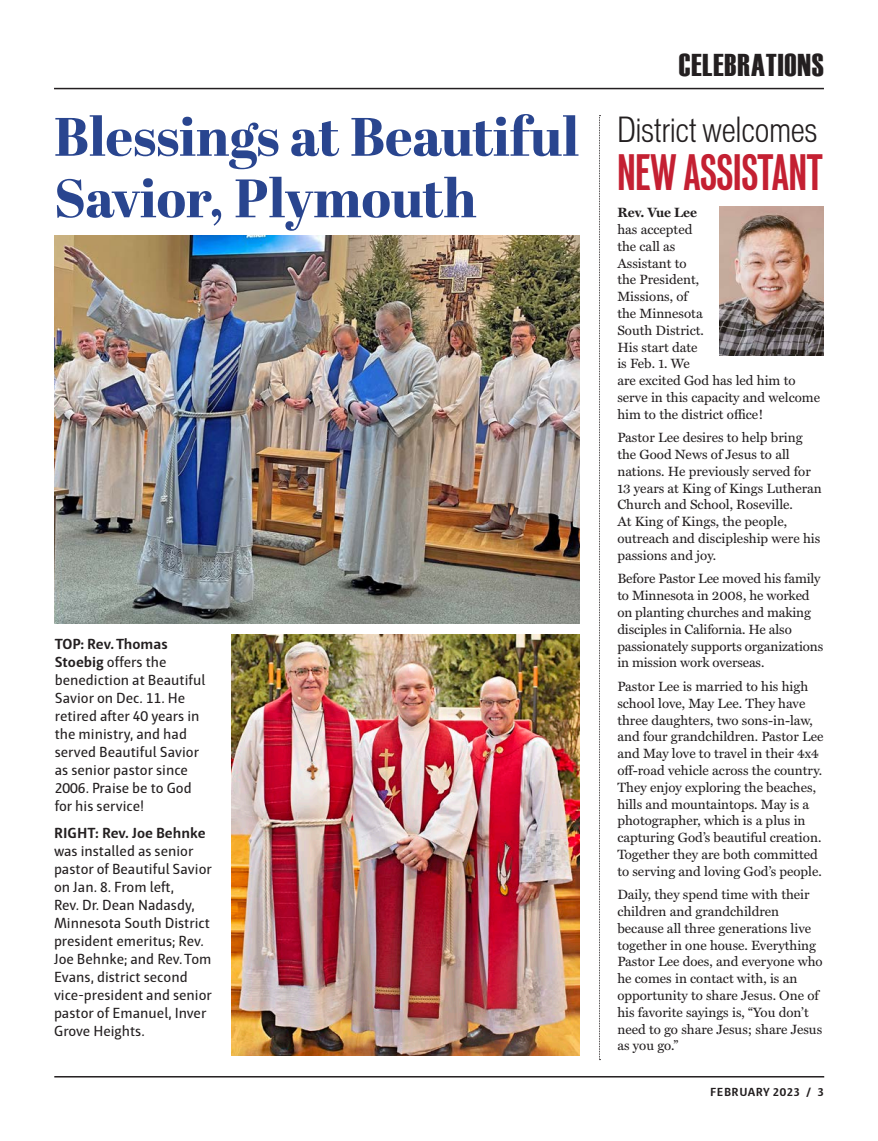
<style>
.page{position:relative;width:878px;height:1141px;background:#fff}
.page>*{position:absolute;margin:0;border:0;box-sizing:border-box;transform-origin:0 0}
.Submissions_Body_Tex{font:800 54px/61.5px "Abril Display";color:#29458f}
.Submissions_Body_Tex-2{font:46.5px "Vonnes Bold Comp";color:#c42032}
.Submissions_Body_Tex-3{font:100 condensed 33px "Vonnes";color:#231f20}
.Interior_Header_Bar{font:31.5px "Haettenschweiler";letter-spacing:.03em;color:#231f20}
.Submissions_Body_Tex-4{font:15px/18px "Haptic";color:#231f20}
.Submissions_Body_Tex-5{font:13.5px/16.8px "Miller Text";color:#231f20}
.t1{font:700 12px "Haptic";letter-spacing:.04em;color:#231f20}
.s1{font-weight:700}
</style>
<div class="page">
<hr style="left:54px;top:88px;width:770px;height:1px;background:#231f20">
<hr style="left:54px;top:1076px;width:770px;height:1px;background:#231f20">
<svg style="left:599px;top:115px;width:1px;height:945px"></svg>
<img style="left:231px;top:634px;width:348px;height:421px">
<img style="left:54px;top:236px;width:525px;height:387px">
<img style="left:719px;top:207px;width:105px;height:149px">
<p class="Interior_Header_Bar" style="left:678px;top:47px;width:147px">CELEBRATIONS</p>
<p class="Submissions_Body_Tex" style="left:54px;top:109px;width:526px">Blessings at Beautiful<br>Savior, Plymouth</p>
<p class="Submissions_Body_Tex-3" style="left:617px;top:110px;width:201px">District welcomes</p>
<p class="Submissions_Body_Tex-2" style="left:617px;top:143px;width:207px">NEW ASSISTANT</p>
<p class="Submissions_Body_Tex-5" style="left:617px;top:204px;width:204px"><span class="s1">Rev. Vue Lee<br></span>has accepted<br>the call as<br>Assistant to<br>the President,<br>Missions, of<br>the Minnesota<br>South District.<br>His start date<br>is Feb. 1. We<br>are excited God has led him to serve in this capacity and welcome him to the district office!</p>
<p class="Submissions_Body_Tex-5" style="left:617px;top:430px;width:206px">Pastor Lee desires to help bring the Good News of Jesus to all nations. He previously served for<br>13 years at King of Kings Lutheran<br>Church and School, Roseville.<br>At King of Kings, the people, outreach and discipleship were his passions and joy.</p>
<p class="Submissions_Body_Tex-5" style="left:617px;top:571px;width:207px">Before Pastor Lee moved his family to Minnesota in 2008, he worked on planting churches and making disciples in California. He also passionately supports organizations in mission work overseas.</p>
<p class="Submissions_Body_Tex-5" style="left:617px;top:678px;width:207px">Pastor Lee is married to his high school love, May Lee. They have three daughters, two sons-in-law, and four grandchildren. Pastor Lee and May love to travel in their 4x4 off-road vehicle across the country.<br>They enjoy exploring the beaches, hills and mountaintops. May is a photographer, which is a plus in capturing God’s beautiful creation.<br>Together they are both committed to serving and loving God’s people.</p>
<p class="Submissions_Body_Tex-5" style="left:617px;top:886px;width:207px">Daily, they spend time with their children and grandchildren because all three generations live together in one house. Everything<br>Pastor Lee does, and everyone who he comes in contact with, is an opportunity to share Jesus. One of his favorite sayings is, “You don’t need to go share Jesus; share Jesus as you go.”</p>
<p class="Submissions_Body_Tex-4" style="left:55px;top:634px;width:152px"><span class="s1">TOP: Rev. Thomas<br>Stoebig</span> offers the benediction at Beautiful<br>Savior on Dec. 11. He retired after 40 years in the ministry, and had served Beautiful Savior as senior pastor since<br>2006. Praise be to God for his service!</p>
<p class="Submissions_Body_Tex-4" style="left:54px;top:824px;width:159px"><span class="s1">RIGHT: Rev. Joe Behnke </span>was installed as senior pastor of Beautiful Savior on Jan. 8. From left,<br>Rev. Dr. Dean Nadasdy,<br>Minnesota South District president emeritus; Rev.<br>Joe Behnke; and Rev. Tom<br>Evans, district second vice-president and senior pastor of Emanuel, Inver<br>Grove Heights.</p>
<p class="t1" style="left:710px;top:1084px;width:115px">FEBRUARY 2023 / 3</p>
</div>
